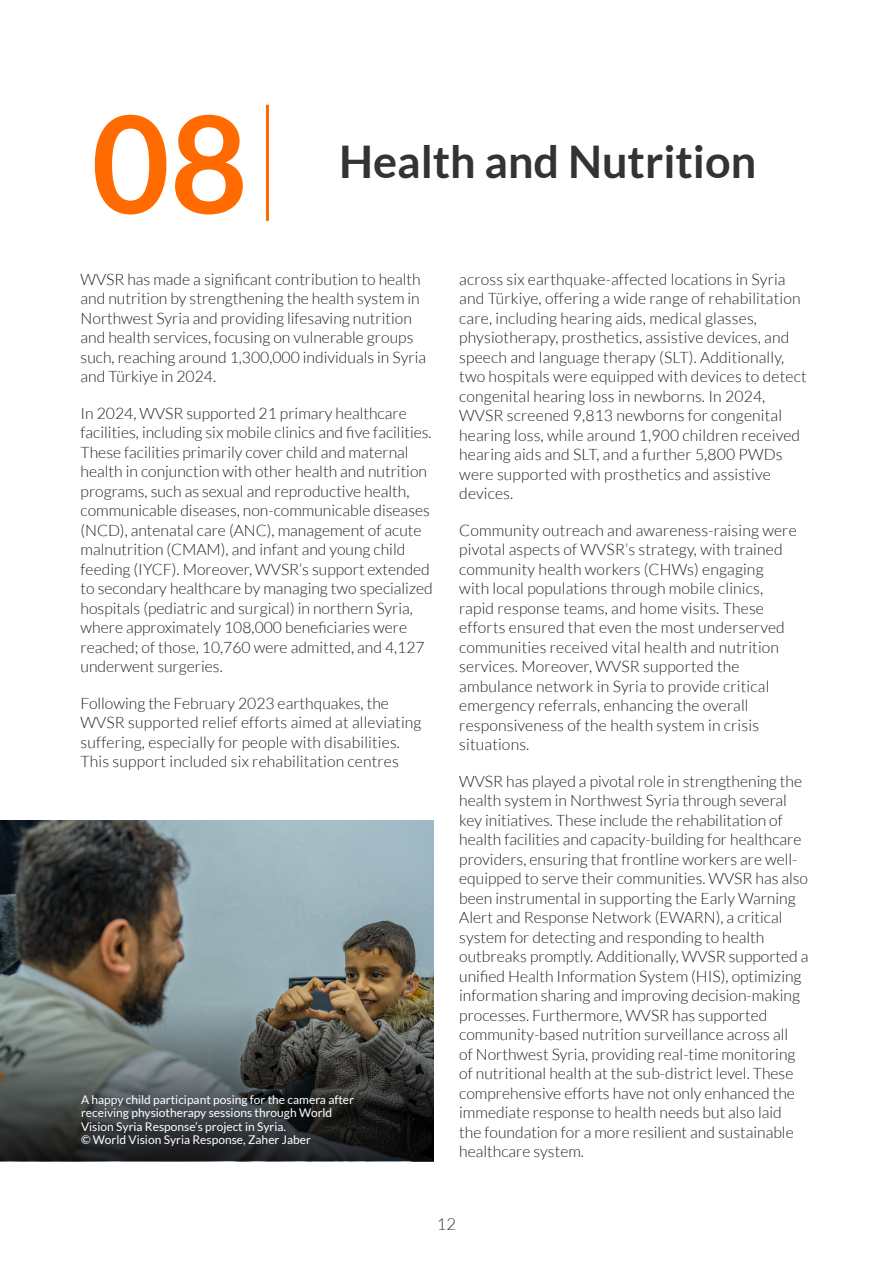
<style>
.page{position:relative;width:893px;height:1263px;background:#fff}
.page>*{position:absolute;margin:0;border:0;box-sizing:border-box;transform-origin:0 0}
.t1{font:700 135px "Lato";color:#ff6b00}
.t2{font:700 45px "Lato";color:#323332}
.t3{font:300 16.5px "Lato";color:#323332}
.t4{font:300 15.75px/19.5px "Lato";color:#231f20}
.t5{font:12px/13.2px "Lato";color:#fff}
</style>
<div class="page">
<img style="left:0;top:821px;width:434px;height:166px">
<svg style="left:0;top:987px;width:434px;height:174px;background:#4e514e"></svg>
<hr style="left:266px;top:105px;width:3px;height:116px;background:#ff6b00">
<p class="t1" style="left:91px;top:87px;width:158px">08</p>
<p class="t2" style="left:339px;top:136px;width:419px">Health and Nutrition</p>
<p class="t4" style="left:81px;top:269px;width:347px">WVSR has made a significant contribution to health and nutrition by strengthening the health system in Northwest Syria and providing lifesaving nutrition and health services, focusing on vulnerable groups such, reaching around 1,300,000 individuals in Syria and Türkiye in 2024.</p>
<p class="t4" style="left:81px;top:403px;width:354px">In 2024, WVSR supported 21 primary healthcare facilities, including six mobile clinics and five facilities.<br>These facilities primarily cover child and maternal health in conjunction with other health and nutrition programs, such as sexual and reproductive health, communicable diseases, non-communicable diseases (NCD), antenatal care (ANC), management of acute malnutrition (CMAM), and infant and young child feeding (IYCF). Moreover, WVSR’s support extended to secondary healthcare by managing two specialized hospitals (pediatric and surgical) in northern Syria, where approximately 108,000 beneficiaries were reached; of those, 10,760 were admitted, and 4,127 underwent surgeries.</p>
<p class="t4" style="left:81px;top:693px;width:342px">Following the February 2023 earthquakes, the WVSR supported relief efforts aimed at alleviating suffering, especially for people with disabilities.<br>This support included six rehabilitation centres</p>
<p class="t5" style="left:81px;top:1093px;width:275px">A happy child participant posing for the camera after receiving physiotherapy sessions through World Vision Syria Response’s project in Syria.<br>© World Vision Syria Response, Zaher Jaber</p>
<p class="t4" style="left:459px;top:269px;width:349px">across six earthquake-affected locations in Syria and Türkiye, offering a wide range of rehabilitation care, including hearing aids, medical glasses, physiotherapy, prosthetics, assistive devices, and speech and language therapy (SLT). Additionally, two hospitals were equipped with devices to detect congenital hearing loss in newborns. In 2024, WVSR screened 9,813 newborns for congenital hearing loss, while around 1,900 children received hearing aids and SLT, and a further 5,800 PWDs were supported with prosthetics and assistive devices.</p>
<p class="t4" style="left:459px;top:520px;width:339px">Community outreach and awareness-raising were pivotal aspects of WVSR’s strategy, with trained community health workers (CHWs) engaging with local populations through mobile clinics, rapid response teams, and home visits. These efforts ensured that even the most underserved communities received vital health and nutrition services. Moreover, WVSR supported the ambulance network in Syria to provide critical emergency referrals, enhancing the overall responsiveness of the health system in crisis situations.</p>
<p class="t4" style="left:459px;top:771px;width:351px">WVSR has played a pivotal role in strengthening the health system in Northwest Syria through several key initiatives. These include the rehabilitation of health facilities and capacity-building for healthcare providers, ensuring that frontline workers are well&shy;equipped to serve their communities. WVSR has also been instrumental in supporting the Early Warning Alert and Response Network (EWARN), a critical system for detecting and responding to health outbreaks promptly. Additionally, WVSR supported a unified Health Information System (HIS), optimizing information sharing and improving decision-making processes. Furthermore, WVSR has supported community-based nutrition surveillance across all<br>of Northwest Syria, providing real-time monitoring of nutritional health at the sub-district level. These comprehensive efforts have not only enhanced the immediate response to health needs but also laid<br>the foundation for a more resilient and sustainable healthcare system.</p>
<p class="t3" style="left:437px;top:1215px;width:21px">12</p>
</div>
